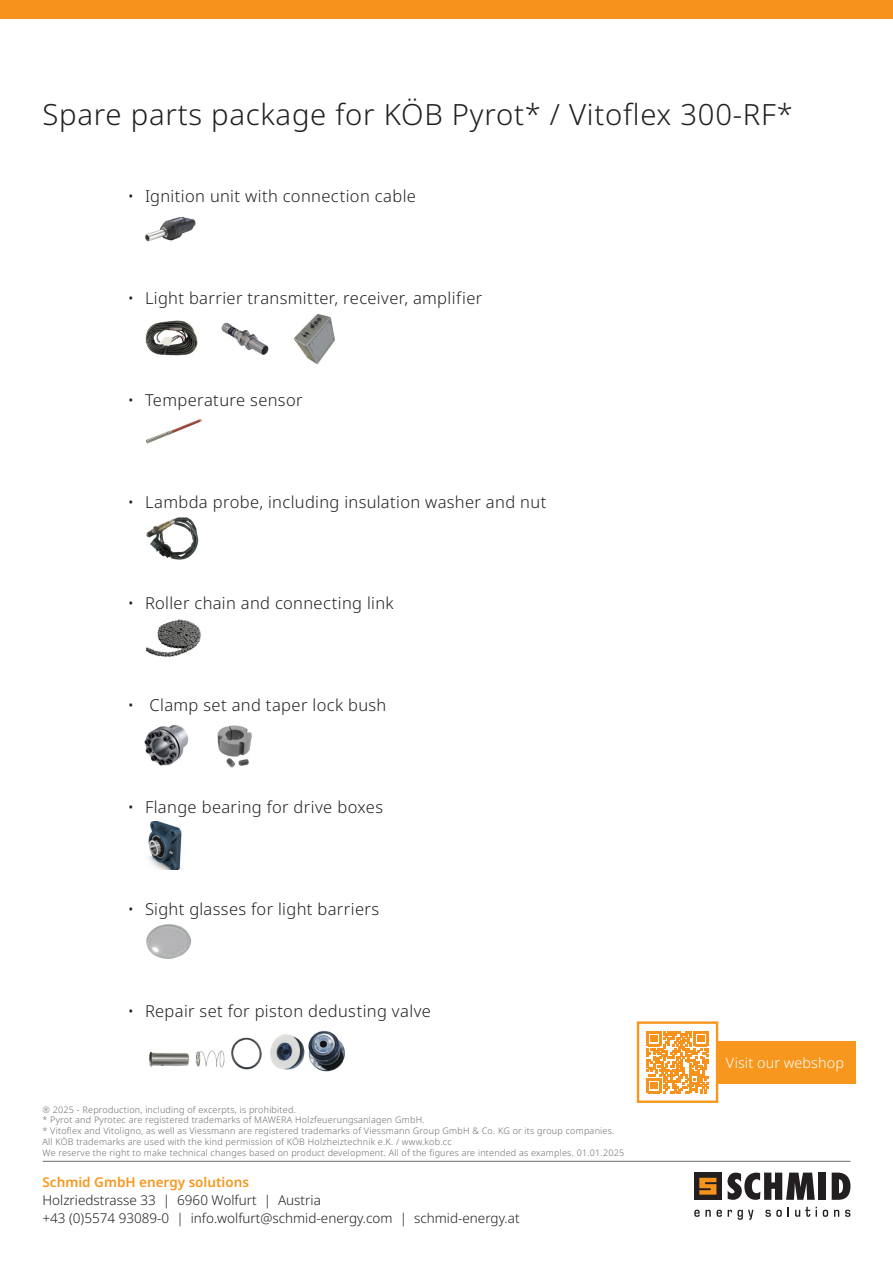
<style>
.page{position:relative;width:893px;height:1263px;background:#fff}
.page>*{position:absolute;margin:0;border:0;box-sizing:border-box;transform-origin:0 0}
.t1{font:300 29.25px "Noto Sans";letter-spacing:.025em;color:#231f20}
.t2{font:300 16.5px "Noto Sans";letter-spacing:.02em;color:#231f20}
.Aufzählungen{font:300 14.4px "Noto Sans";letter-spacing:.01em;color:#fff}
.t3{font:300 13.5px/18px "Noto Sans";color:#231f20}
.t4{font:600 13.5px "Noto Sans";color:#f7971d}
.Absatzformat_1{font:300 9px/10.8px "Noto Sans";letter-spacing:.025em;color:#6c6d70}
</style>
<div class="page">
<div style="left:0;top:0;width:893px;height:19px;background:#f7931d"></div>
<img style="left:146px;top:418px;width:57px;height:26px">
<img style="left:145px;top:216px;width:51px;height:26px">
<img style="left:145px;top:320px;width:53px;height:36px">
<img style="left:221px;top:322px;width:48px;height:33px">
<img style="left:293px;top:313px;width:42px;height:51px">
<img style="left:146px;top:517px;width:53px;height:43px">
<img style="left:145px;top:619px;width:56px;height:38px">
<img style="left:144px;top:724px;width:45px;height:42px">
<img style="left:217px;top:725px;width:35px;height:43px">
<img style="left:148px;top:821px;width:34px;height:48px">
<img style="left:146px;top:924px;width:46px;height:35px">
<img style="left:149px;top:1031px;width:196px;height:41px">
<svg style="left:646px;top:1031px;width:62px;height:62px"></svg>
<div style="left:637px;top:1021px;width:81px;height:82px;border:2px solid #f7971d"></div>
<div style="left:718px;top:1041px;width:138px;height:42px;background:#f7971d"></div>
<hr style="left:43px;top:1161px;width:807px;height:1px;background:#6c6d70">
<div style="left:694px;top:1172px;width:27px;height:28px;background:#231f20"></div>
<svg style="left:699px;top:1178px;width:17px;height:16px"></svg>
<svg style="left:727px;top:1172px;width:88px;height:28px"></svg>
<svg style="left:832px;top:1172px;width:18px;height:28px"></svg>
<div style="left:818px;top:1172px;width:8px;height:28px;background:#231f20"></div>
<svg style="left:694px;top:1210px;width:28px;height:7px"></svg>
<svg style="left:728px;top:1210px;width:25px;height:10px"></svg>
<svg style="left:765px;top:1210px;width:17px;height:7px"></svg>
<svg style="left:795px;top:1207px;width:15px;height:10px"></svg>
<svg style="left:823px;top:1210px;width:5px;height:7px"></svg>
<svg style="left:834px;top:1210px;width:5px;height:7px"></svg>
<svg style="left:845px;top:1210px;width:5px;height:7px"></svg>
<p class="t1" style="left:43px;top:94px;width:752px">Spare parts package for KÖB Pyrot* / Vitoflex 300-RF*</p>
<p class="t2" style="left:128px;top:185px;width:290px">• Ignition unit with connection cable</p>
<p class="t2" style="left:128px;top:287px;width:356px">• Light barrier transmitter, receiver, amplifier</p>
<p class="t2" style="left:128px;top:388px;width:176px">• Temperature sensor</p>
<p class="t2" style="left:128px;top:490px;width:420px">• Lambda probe, including insulation washer and nut</p>
<p class="t2" style="left:128px;top:592px;width:267px">• Roller chain and connecting link</p>
<p class="t2" style="left:128px;top:694px;width:260px">• Clamp set and taper lock bush</p>
<p class="t2" style="left:128px;top:795px;width:257px">• Flange bearing for drive boxes</p>
<p class="t2" style="left:128px;top:897px;width:253px">• Sight glasses for light barriers</p>
<p class="t2" style="left:128px;top:999px;width:304px">• Repair set for piston dedusting valve</p>
<p class="Absatzformat_1" style="left:43px;top:1104px;width:583px">® 2025 - Reproduction, including of excerpts, is prohibited.<br>* Pyrot and Pyrotec are registered trademarks of MAWERA Holzfeuerungsanlagen GmbH.<br>* Vitoflex and Vitoligno, as well as Viessmann are registered trademarks of Viessmann Group GmbH &amp; Co. KG or its group companies.<br>All KÖB trademarks are used with the kind permission of KÖB Holzheiztechnik e.K. / www.kob.cc<br>We reserve the right to make technical changes based on product development. All of the figures are intended as examples. 01.01.2025</p>
<h3 class="t4" style="left:43px;top:1172px;width:208px">Schmid GmbH energy solutions</h3>
<h3 class="t3" style="left:43px;top:1191px;width:479px">Holzriedstrasse 33 | 6960 Wolfurt | Austria<br>+43 (0)5574 93089-0 | info.wolfurt@schmid-energy.com | schmid-energy.at</h3>
<p class="Aufzählungen" style="left:726px;top:1052px;width:120px">Visit our webshop</p>
</div>
